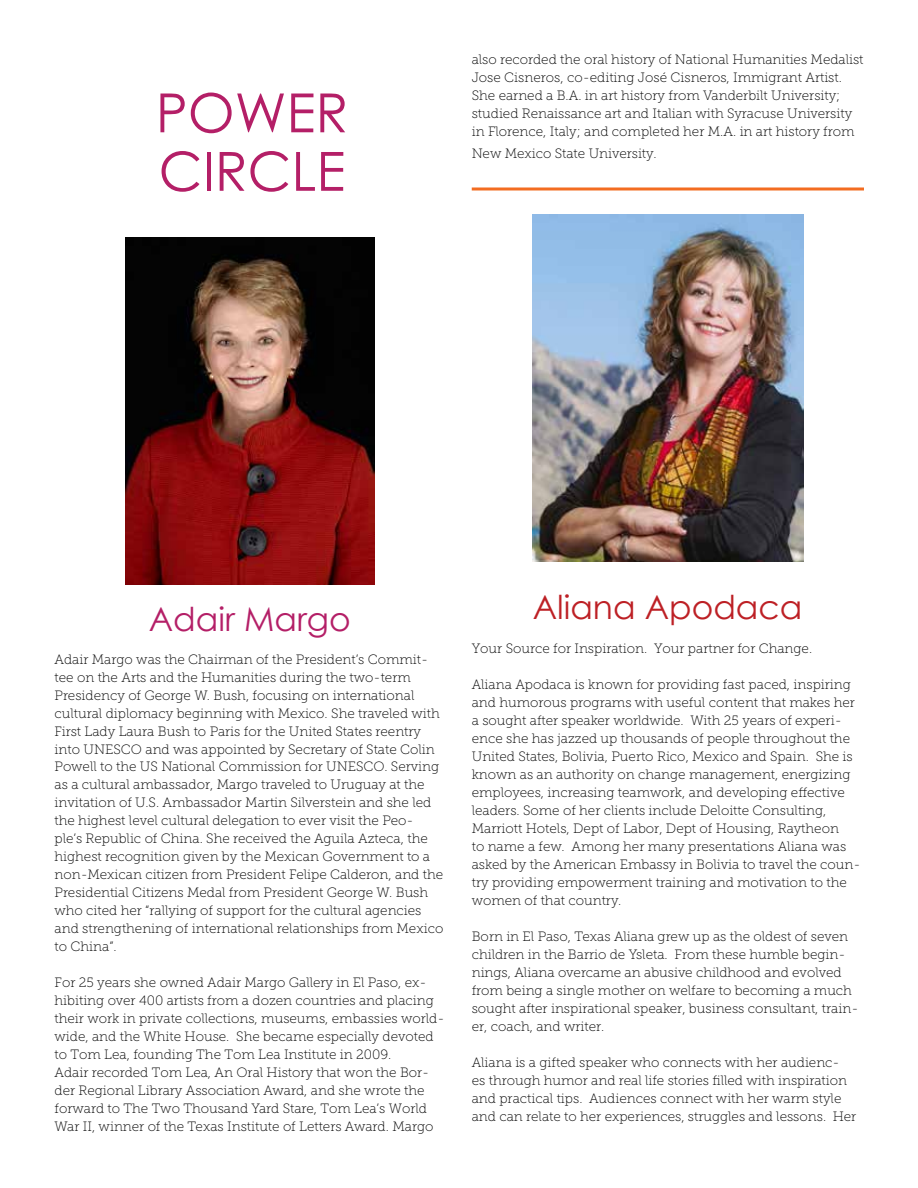
<style>
.page{position:relative;width:918px;height:1188px;background:#fff}
.page>*{position:absolute;margin:0;border:0;box-sizing:border-box;transform-origin:0 0}
.t1{font:54px/58.5px "Century Gothic";color:#b41f67}
.t2{font:33px "Century Gothic";color:#bd2025}
.t3{font:33px "Century Gothic";color:#b41f67}
.t4{font:13.5px/18px "Museo Slab 100";color:#000}
</style>
<div class="page">
<img style="left:126px;top:238px;width:248px;height:347px">
<img style="left:532px;top:214px;width:272px;height:348px">
<hr style="left:472px;top:188px;width:392px;height:2px;background:#f36c21">
<h1 class="t1" style="left:156px;top:83px;width:194px">POWER<br>CIRCLE</h1>
<p class="t4" style="left:472px;top:50px;width:393px">also recorded the oral history of National Humanities Medalist Jose Cisneros, co-editing José Cisneros, Immigrant Artist.<br>She earned a B.A. in art history from Vanderbilt University; studied Renaissance art and Italian with Syracuse University in Florence, Italy; and completed her M.A. in art history from</p>
<p class="t4" style="left:472px;top:144px;width:186px">New Mexico State University.</p>
<h2 class="t3" style="left:149px;top:599px;width:203px">Adair Margo</h2>
<p class="t4" style="left:55px;top:650px;width:390px">Adair Margo was the Chairman of the President’s Commit&shy;tee on the Arts and the Humanities during the two-term Presidency of George W. Bush, focusing on international cultural diplomacy beginning with Mexico. She traveled with First Lady Laura Bush to Paris for the United States reentry into UNESCO and was appointed by Secretary of State Colin Powell to the US National Commission for UNESCO. Serving as a cultural ambassador, Margo traveled to Uruguay at the invitation of U.S. Ambassador Martin Silverstein and she led the highest level cultural delegation to ever visit the Peo&shy;ple’s Republic of China. She received the Aguila Azteca, the highest recognition given by the Mexican Government to a non-Mexican citizen from President Felipe Calderon, and the Presidential Citizens Medal from President George W. Bush who cited her “rallying of support for the cultural agencies and strengthening of international relationships from Mexico to China”.</p>
<p class="t4" style="left:55px;top:974px;width:392px">For 25 years she owned Adair Margo Gallery in El Paso, ex&shy;hibiting over 400 artists from a dozen countries and placing their work in private collections, museums, embassies world&shy;wide, and the White House. She became especially devoted to Tom Lea, founding The Tom Lea Institute in 2009.<br>Adair recorded Tom Lea, An Oral History that won the Bor&shy;der Regional Library Association Award, and she wrote the forward to The Two Thousand Yard Stare, Tom Lea’s World War II, winner of the Texas Institute of Letters Award. Margo</p>
<h2 class="t2" style="left:533px;top:587px;width:271px">Aliana Apodaca</h2>
<p class="t4" style="left:472px;top:639px;width:342px">Your Source for Inspiration. Your partner for Change.</p>
<p class="t4" style="left:472px;top:675px;width:390px">Aliana Apodaca is known for providing fast paced, inspiring and humorous programs with useful content that makes her a sought after speaker worldwide. With 25 years of experi&shy;ence she has jazzed up thousands of people throughout the United States, Bolivia, Puerto Rico, Mexico and Spain. She is known as an authority on change management, energizing employees, increasing teamwork, and developing effective leaders. Some of her clients include Deloitte Consulting, Marriott Hotels, Dept of Labor, Dept of Housing, Raytheon<br>to name a few. Among her many presentations Aliana was asked by the American Embassy in Bolivia to travel the coun&shy;try providing empowerment training and motivation to the women of that country.</p>
<p class="t4" style="left:472px;top:927px;width:388px">Born in El Paso, Texas Aliana grew up as the oldest of seven children in the Barrio de Ysleta. From these humble begin&shy;nings, Aliana overcame an abusive childhood and evolved from being a single mother on welfare to becoming a much sought after inspirational speaker, business consultant, train&shy;er, coach, and writer.</p>
<p class="t4" style="left:472px;top:1053px;width:386px">Aliana is a gifted speaker who connects with her audienc&shy;es through humor and real life stories filled with inspiration and practical tips. Audiences connect with her warm style and can relate to her experiences, struggles and lessons. Her</p>
</div>
